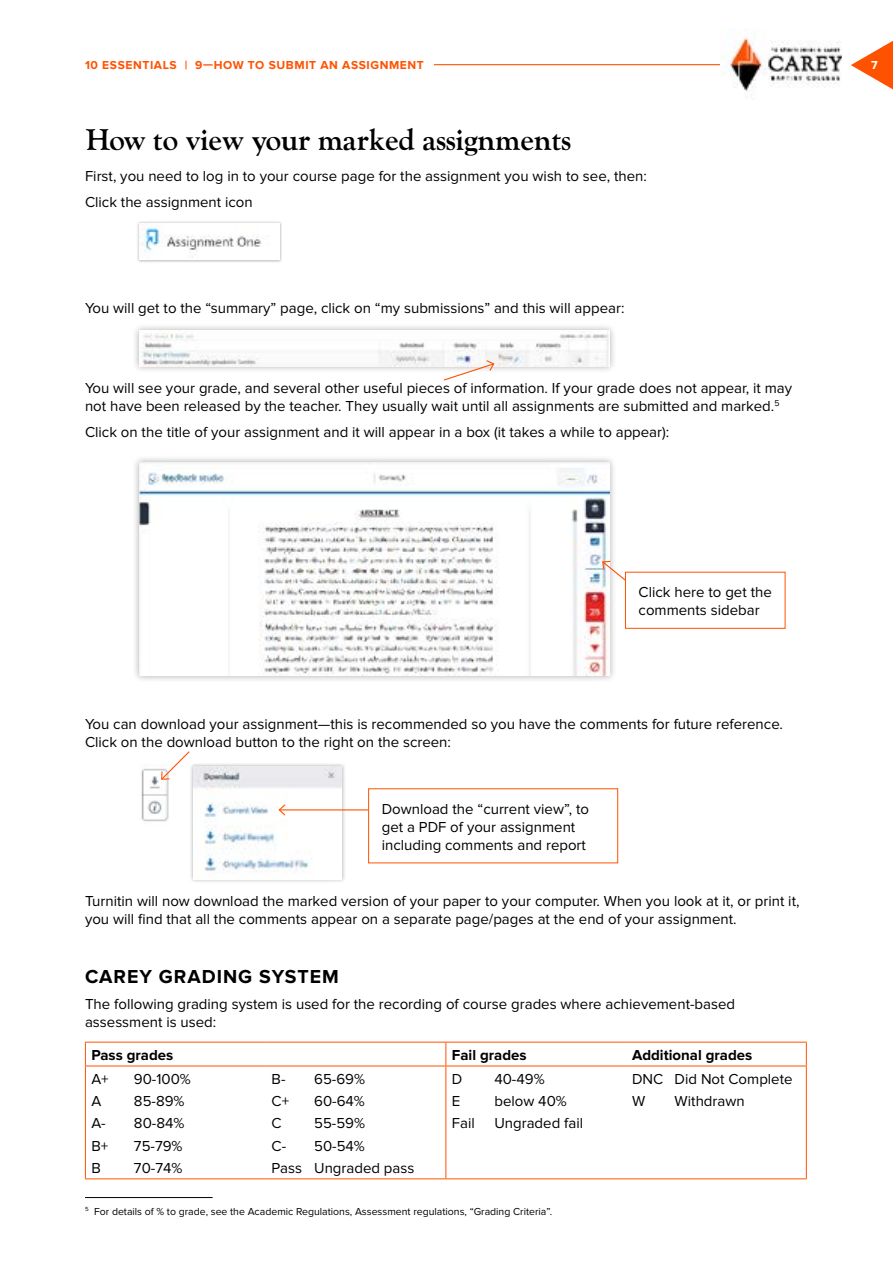
<style>
.page{position:relative;width:893px;height:1263px;background:#fff}
.page>*{position:absolute;margin:0;border:0;box-sizing:border-box;transform-origin:0 0}
.t1{font:700 30px "LTC Goudy Oldstyle Pro";color:#000}
.t2{font:700 19.5px "Proxima Nova";letter-spacing:.05em;color:#000}
.Body{font:15px/18px "Proxima Nova";color:#000}
.Body-2{font:700 15px "Proxima Nova";color:#000}
.t3{font:700 12px "Proxima Nova";letter-spacing:.05em;color:#ff5200}
.t4{font:700 12px "Proxima Nova";color:#fff}
.Footnotes{font:10.5px "Proxima Nova";color:#000}
</style>
<div class="page">
<svg style="left:851px;top:40px;width:42px;height:50px"></svg>
<hr style="left:434px;top:64px;width:286px;height:1px;background:#ff5200">
<img style="left:720px;top:29px;width:122px;height:71px">
<div style="left:136px;top:220px;width:146px;height:42px;background:#000;opacity:.3"></div>
<img style="left:139px;top:223px;width:141px;height:37px">
<div style="left:133px;top:324px;width:484px;height:49px;background:#000;opacity:.3"></div>
<img style="left:139px;top:330px;width:471px;height:36px">
<div style="left:133px;top:456px;width:484px;height:226px;background:#000;opacity:.3"></div>
<img style="left:139px;top:462px;width:471px;height:214px">
<img style="left:141px;top:768px;width:28px;height:54px">
<div style="left:190px;top:763px;width:156px;height:120px;background:#000;opacity:.3"></div>
<img style="left:193px;top:767px;width:149px;height:112px">
<hr style="left:85px;top:1042px;width:181px;height:1px;background:#ff5200">
<svg style="left:85px;top:1042px;width:1px;height:23px"></svg>
<hr style="left:266px;top:1042px;width:180px;height:1px;background:#ff5200">
<hr style="left:446px;top:1042px;width:180px;height:1px;background:#ff5200">
<svg style="left:445px;top:1042px;width:1px;height:23px"></svg>
<hr style="left:626px;top:1042px;width:181px;height:1px;background:#ff5200">
<svg style="left:806px;top:1042px;width:1px;height:23px"></svg>
<hr style="left:85px;top:1065px;width:181px;height:1px;background:#ff5200">
<hr style="left:85px;top:1066px;width:1px;height:112px;background:#ff5200">
<hr style="left:266px;top:1065px;width:180px;height:1px;background:#ff5200">
<hr style="left:446px;top:1065px;width:180px;height:1px;background:#ff5200">
<hr style="left:445px;top:1066px;width:1px;height:112px;background:#ff5200">
<hr style="left:626px;top:1065px;width:181px;height:1px;background:#ff5200">
<hr style="left:806px;top:1066px;width:1px;height:112px;background:#ff5200">
<hr style="left:85px;top:1178px;width:181px;height:1px;background:#ff5200">
<hr style="left:266px;top:1178px;width:180px;height:1px;background:#ff5200">
<hr style="left:446px;top:1178px;width:180px;height:1px;background:#ff5200">
<hr style="left:626px;top:1178px;width:181px;height:1px;background:#ff5200">
<svg style="left:442px;top:359px;width:53px;height:22px"></svg>
<hr style="left:85px;top:1197px;width:128px;height:1px;background:#000">
<svg style="left:601px;top:560px;width:61px;height:50px"></svg>
<hr style="left:279px;top:809px;width:97px;height:1px;background:#ff5200">
<svg style="left:278px;top:803px;width:9px;height:14px"></svg>
<svg style="left:160px;top:751px;width:31px;height:30px"></svg>
<div style="left:625px;top:572px;width:160px;height:56px;background:#fff"></div>
<div style="left:625px;top:572px;width:160px;height:57px;border:1px solid #ff5200"></div>
<p class="t3" style="left:85px;top:58px;width:340px">10 ESSENTIALS | 9—HOW TO SUBMIT AN ASSIGNMENT</p>
<p class="t4" style="left:871px;top:58px;width:8px">7</p>
<h5 class="t1" style="left:85px;top:121px;width:488px">How to view your marked assignments</h5>
<p class="Body" style="left:85px;top:167px;width:563px">First, you need to log in to your course page for the assignment you wish to see, then:</p>
<p class="Body" style="left:85px;top:193px;width:169px">Click the assignment icon</p>
<p class="Body" style="left:85px;top:299px;width:541px">You will get to the “summary” page, click on “my submissions” and this will appear:</p>
<p class="Body" style="left:85px;top:379px;width:709px">You will see your grade, and several other useful pieces of information. If your grade does not appear, it may not have been released by the teacher. They usually wait until all assignments are submitted and marked.<sup>5</sup></p>
<p class="Body" style="left:85px;top:423px;width:586px">Click on the title of your assignment and it will appear in a box (it takes a while to appear):</p>
<p class="Body" style="left:639px;top:583px;width:135px">Click here to get the comments sidebar</p>
<p class="Body" style="left:85px;top:715px;width:699px">You can download your assignment—this is recommended so you have the comments for future reference.<br>Click on the download button to the right on the screen:</p>
<p class="Body" style="left:382px;top:800px;width:209px">Download the “current view”, to get a PDF of your assignment including comments and report</p>
<p class="Body" style="left:85px;top:892px;width:716px">Turnitin will now download the marked version of your paper to your computer. When you look at it, or print it, you will find that all the comments appear on a separate page/pages at the end of your assignment.</p>
<h6 class="t2" style="left:85px;top:965px;width:255px">CAREY GRADING SYSTEM</h6>
<p class="Body" style="left:85px;top:995px;width:652px">The following grading system is used for the recording of course grades where achievement-based assessment is used:</p>
<p class="Body-2" style="left:91px;top:1046px;width:83px">Pass grades</p>
<p class="Body-2" style="left:452px;top:1046px;width:76px">Fail grades</p>
<p class="Body-2" style="left:632px;top:1046px;width:122px">Additional grades</p>
<p class="Body" style="left:91px;top:1070px;width:19px">A+</p>
<p class="Body" style="left:134px;top:1070px;width:58px">90-100%</p>
<p class="Body" style="left:91px;top:1092px;width:11px">A</p>
<p class="Body" style="left:134px;top:1092px;width:52px">85-89%</p>
<p class="Body" style="left:91px;top:1114px;width:16px">A-</p>
<p class="Body" style="left:134px;top:1114px;width:52px">80-84%</p>
<p class="Body" style="left:91px;top:1137px;width:18px">B+</p>
<p class="Body" style="left:134px;top:1137px;width:50px">75-79%</p>
<p class="Body" style="left:91px;top:1159px;width:11px">B</p>
<p class="Body" style="left:134px;top:1159px;width:50px">70-74%</p>
<p class="Body" style="left:272px;top:1070px;width:15px">B-</p>
<p class="Body" style="left:314px;top:1070px;width:52px">65-69%</p>
<p class="Body" style="left:272px;top:1092px;width:19px">C+</p>
<p class="Body" style="left:314px;top:1092px;width:52px">60-64%</p>
<p class="Body" style="left:272px;top:1114px;width:12px">C</p>
<p class="Body" style="left:314px;top:1114px;width:52px">55-59%</p>
<p class="Body" style="left:272px;top:1137px;width:16px">C-</p>
<p class="Body" style="left:314px;top:1137px;width:52px">50-54%</p>
<p class="Body" style="left:272px;top:1159px;width:144px">Pass Ungraded pass</p>
<p class="Body" style="left:452px;top:1070px;width:12px">D</p>
<p class="Body" style="left:494px;top:1070px;width:52px">40-49%</p>
<p class="Body" style="left:452px;top:1092px;width:10px">E</p>
<p class="Body" style="left:494px;top:1092px;width:74px">below 40%</p>
<p class="Body" style="left:452px;top:1114px;width:24px">Fail</p>
<p class="Body" style="left:494px;top:1114px;width:90px">Ungraded fail</p>
<p class="Body" style="left:632px;top:1070px;width:162px">DNC Did Not Complete</p>
<p class="Body" style="left:632px;top:1092px;width:15px">W</p>
<p class="Body" style="left:675px;top:1092px;width:72px">Withdrawn</p>
<p class="Footnotes" style="left:85px;top:1205px;width:469px"><sup>5</sup> For details of % to grade, see the Academic Regulations, Assessment regulations, “Grading Criteria”.</p>
</div>
